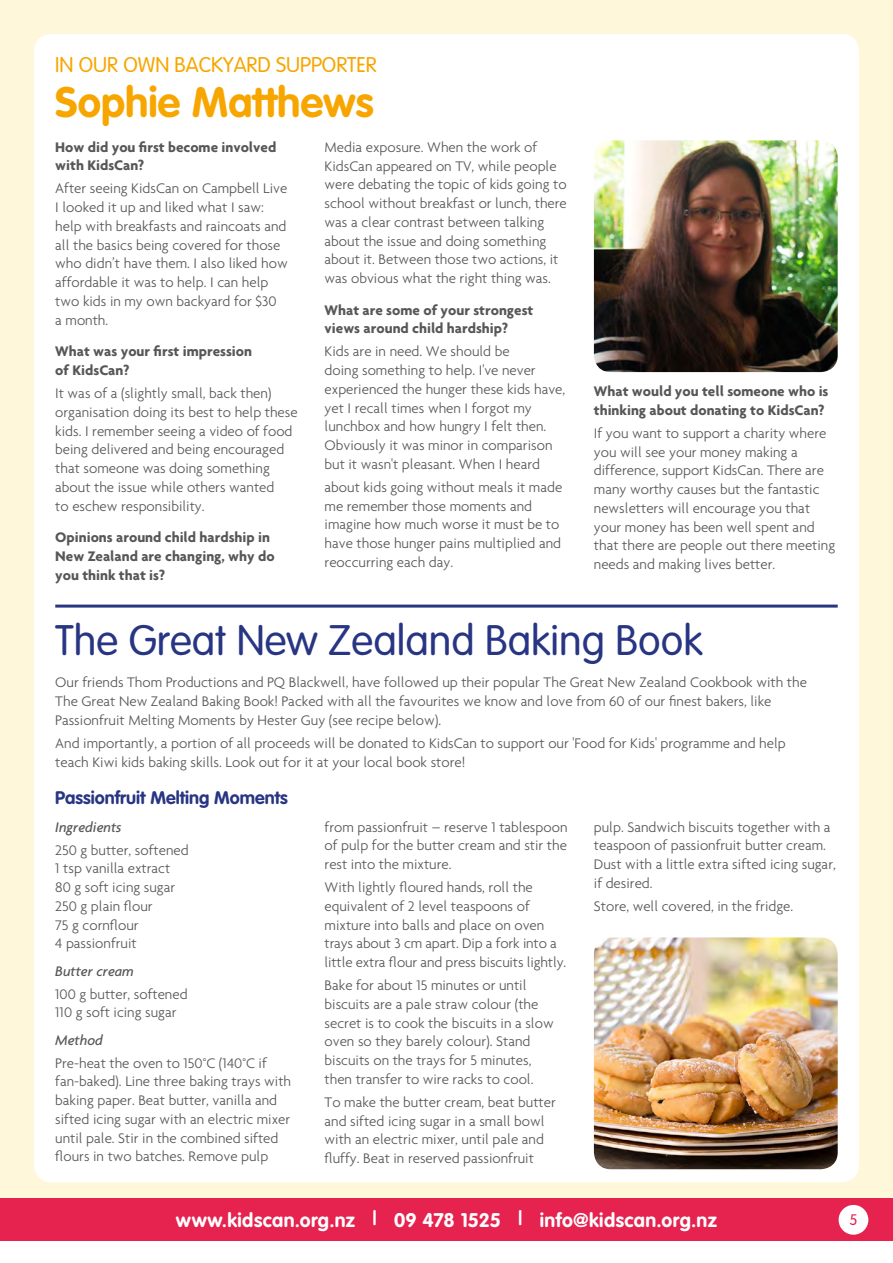
<style>
.page{position:relative;width:893px;height:1263px;background:#fff}
.page>*{position:absolute;margin:0;border:0;box-sizing:border-box;transform-origin:0 0}
.t1{font:300 42px "VAG Rounded";color:#283583}
.t2{font:700 42px "VAG Rounded";color:#f7a600}
.t3{font:300 21px "VAG Rounded";color:#f7a600}
.t4{font:700 19.5px "VAG Rounded";letter-spacing:.02em;color:#fff}
.t5{font:700 18px "VAG Rounded Std";color:#283583}
.t6{font:300 15px/18.8px "Agenda";color:#575756}
.t7{font:700 15px/18.8px "Agenda";color:#575756}
.t8{font:italic 15px "Agenda Alt";color:#575756}
.t9{font:300 15px "VAG Rounded";color:#e6224f}
</style>
<div class="page">
<div style="left:0;top:0;width:893px;height:1218px;background:#fff7da"></div>
<div style="left:34px;top:34px;width:825px;height:1148px;background:#fff;border-radius:17px"></div>
<hr style="left:55px;top:605px;width:783px;height:3px;background:#283583">
<img style="left:594px;top:140px;width:244px;height:232px">
<img style="left:594px;top:937px;width:244px;height:232px">
<div style="left:0;top:1198px;width:893px;height:43px;background:#e6224f"></div>
<div style="left:839px;top:1205px;width:29px;height:30px;background:#fff;border-radius:50%"></div>
<h2 class="t3" style="left:55px;top:52px;width:323px">IN OUR OWN BACKYARD SUPPORTER</h2>
<h1 class="t2" style="left:55px;top:77px;width:320px">Sophie Matthews</h1>
<p class="t7" style="left:55px;top:137px;width:223px">How did you first become involved with KidsCan?</p>
<p class="t6" style="left:55px;top:179px;width:234px">After seeing KidsCan on Campbell Live<br>I looked it up and liked what I saw: help with breakfasts and raincoats and all the basics being covered for those who didn’t have them. I also liked how affordable it was to help. I can help two kids in my own backyard for $30<br>a month.</p>
<p class="t7" style="left:55px;top:342px;width:198px">What was your first impression of KidsCan?</p>
<p class="t6" style="left:55px;top:384px;width:244px">It was of a (slightly small, back then) organisation doing its best to help these kids. I remember seeing a video of food being delivered and being encouraged that someone was doing something about the issue while others wanted<br>to eschew responsibility.</p>
<p class="t7" style="left:55px;top:527px;width:221px">Opinions around child hardship in<br>New Zealand are changing, why do you think that is?</p>
<p class="t6" style="left:325px;top:137px;width:244px">Media exposure. When the work of KidsCan appeared on TV, while people were debating the topic of kids going to school without breakfast or lunch, there was a clear contrast between talking about the issue and doing something about it. Between those two actions, it was obvious what the right thing was.</p>
<p class="t7" style="left:325px;top:300px;width:210px">What are some of your strongest views around child hardship?</p>
<p class="t6" style="left:325px;top:342px;width:242px">Kids are in need. We should be<br>doing something to help. I've never experienced the hunger these kids have, yet I recall times when I forgot my lunchbox and how hungry I felt then.<br>Obviously it was minor in comparison but it wasn't pleasant. When I heard</p>
<p class="t6" style="left:325px;top:477px;width:239px">about kids going without meals it made me remember those moments and imagine how much worse it must be to have those hunger pains multiplied and reoccurring each day.</p>
<p class="t7" style="left:594px;top:382px;width:236px">What would you tell someone who is thinking about donating to KidsCan?</p>
<p class="t6" style="left:594px;top:423px;width:243px">If you want to support a charity where you will see your money making a difference, support KidsCan. There are many worthy causes but the fantastic newsletters will encourage you that your money has been well spent and that there are people out there meeting needs and making lives better.</p>
<h1 class="t1" style="left:55px;top:616px;width:649px">The Great New Zealand Baking Book</h1>
<p class="t6" style="left:55px;top:673px;width:753px">Our friends Thom Productions and PQ Blackwell, have followed up their popular The Great New Zealand Cookbook with the<br>The Great New Zealand Baking Book! Packed with all the favourites we know and love from 60 of our finest bakers, like<br>Passionfruit Melting Moments by Hester Guy (see recipe below).</p>
<p class="t6" style="left:55px;top:733px;width:732px">And importantly, a portion of all proceeds will be donated to KidsCan to support our 'Food for Kids' programme and help teach Kiwi kids baking skills. Look out for it at your local book store!</p>
<p class="t5" style="left:55px;top:787px;width:234px">Passionfruit Melting Moments</p>
<p class="t8" style="left:55px;top:818px;width:68px">Ingredients</p>
<p class="t6" style="left:55px;top:840px;width:135px">250 g butter, softened<br>1 tsp vanilla extract<br>80 g soft icing sugar<br>250 g plain flour<br>75 g cornflour<br>4 passionfruit</p>
<p class="t8" style="left:55px;top:962px;width:80px">Butter cream</p>
<p class="t6" style="left:55px;top:984px;width:134px">100 g butter, softened<br>110 g soft icing sugar</p>
<p class="t8" style="left:55px;top:1031px;width:49px">Method</p>
<p class="t6" style="left:55px;top:1053px;width:237px">Pre-heat the oven to 150°C (140°C if fan-baked). Line three baking trays with baking paper. Beat butter, vanilla and sifted icing sugar with an electric mixer until pale. Stir in the combined sifted flours in two batches. Remove pulp</p>
<p class="t6" style="left:325px;top:817px;width:244px;text-align:justify">from passionfruit – reserve 1 tablespoon of pulp for the butter cream and stir the rest into the mixture.</p>
<p class="t6" style="left:325px;top:878px;width:243px">With lightly floured hands, roll the equivalent of 2 level teaspoons of mixture into balls and place on oven trays about 3 cm apart. Dip a fork into a little extra flour and press biscuits lightly.</p>
<p class="t6" style="left:325px;top:976px;width:231px">Bake for about 15 minutes or until biscuits are a pale straw colour (the secret is to cook the biscuits in a slow oven so they barely colour). Stand biscuits on the trays for 5 minutes, then transfer to wire racks to cool.</p>
<p class="t6" style="left:325px;top:1092px;width:233px">To make the butter cream, beat butter and sifted icing sugar in a small bowl with an electric mixer, until pale and fluffy. Beat in reserved passionfruit</p>
<p class="t6" style="left:594px;top:817px;width:243px">pulp. Sandwich biscuits together with a teaspoon of passionfruit butter cream.<br>Dust with a little extra sifted icing sugar, if desired.</p>
<p class="t6" style="left:594px;top:896px;width:201px">Store, well covered, in the fridge.</p>
<h3 class="t4" style="left:176px;top:1208px;width:543px">www.kidscan.org.nz | 09 478 1525 | info@kidscan.org.nz</h3>
<p class="t9" style="left:849px;top:1211px;width:10px">5</p>
</div>
